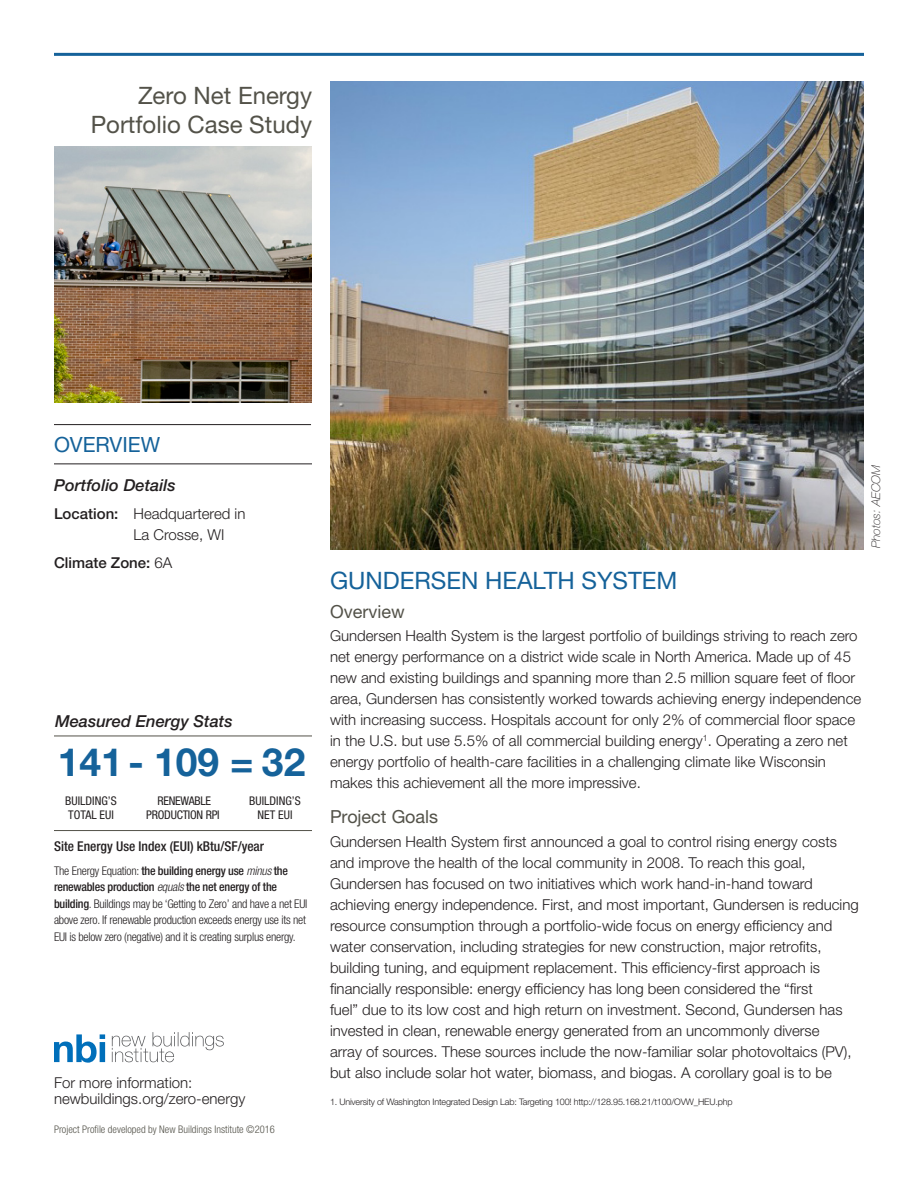
<style>
.page{position:relative;width:918px;height:1188px;background:#fff}
.page>*{position:absolute;margin:0;border:0;box-sizing:border-box;transform-origin:0 0}
.t1{font:700 39px "Helvetica Neue";color:#15629a}
.t2{font:24px/29.4px "Helvetica Neue";color:#535249;text-align:right}
.Page_title{font:24px "Helvetica Neue";color:#15629a}
.t3{font:21px "Helvetica Neue";color:#15629a}
.Subhead_2{font:18px "Helvetica Neue";color:#535249}
.t4{font:italic 500 16.5px "Helvetica Neue";color:#231f20}
.body{font:300 15px/21px "Helvetica Neue";color:#231f20}
.first_word_bold_copy{font:300 15px/21px "Helvetica Neue";color:#231f20}
.first_word_bold_copy-2{font:500 15px "Helvetica Neue";color:#231f20}
.first_word_bold_copy-3{font:500 condensed 13.5px "Helvetica Neue";color:#231f20}
.first_word_bold_copy-4{font:300 condensed 12px/16.5px "Helvetica Neue";letter-spacing:-.02em;color:#231f20}
.t5{font:condensed 12px/14.4px "Helvetica Neue";color:#231f20}
.t6{font:condensed 12px/14.4px "Helvetica Neue";letter-spacing:-.02em;color:#231f20;text-align:center}
.body-2{font:italic 100 12px "Helvetica Neue";color:#231f20}
.t7{font:300 condensed 10.5px "Helvetica Neue";color:#535249}
.body-3{font:300 9px "Helvetica Neue";letter-spacing:-.02em;color:#231f20}
.s1{font-weight:500}
.s2{font-weight:300}
.s3{font-style:italic}
</style>
<div class="page">
<hr style="left:54px;top:424px;width:257px;height:1px;background:#231f20">
<hr style="left:54px;top:464px;width:258px;height:1px;background:#231f20">
<img style="left:330px;top:81px;width:534px;height:468px">
<img style="left:54px;top:147px;width:258px;height:256px">
<hr style="left:54px;top:736px;width:258px;height:1px;background:#535249">
<hr style="left:54px;top:830px;width:258px;height:1px;background:#535249">
<svg style="left:54px;top:1034px;width:51px;height:29px"></svg>
<svg style="left:112px;top:1032px;width:112px;height:30px"></svg>
<hr style="left:54px;top:53px;width:810px;height:3px;background:#15629a">
<p class="t2" style="left:91px;top:80px;width:223px">Zero Net Energy<br>Portfolio Case Study</p>
<p class="t3" style="left:54px;top:432px;width:108px">OVERVIEW</p>
<p class="t4" style="left:54px;top:476px;width:123px">Portfolio Details</p>
<p class="first_word_bold_copy" style="left:134px;top:503px;width:113px;text-indent:-80px"><span class="s1">Location:</span> Headquartered in<br>La Crosse, WI</p>
<p class="first_word_bold_copy-2" style="left:54px;top:554px;width:120px">Climate Zone: <span class="s2">6A</span></p>
<p class="t4" style="left:55px;top:711px;width:179px">Measured Energy Stats</p>
<p class="t1" style="left:58px;top:737px;width:249px">141 - 109 = 32</p>
<p class="t5" style="left:65px;top:793px;width:53px">BUILDING’S<br>TOTAL EUI</p>
<p class="t6" style="left:146px;top:793px;width:75px">RENEWABLE<br>PRODUCTION RPI</p>
<p class="t5" style="left:249px;top:793px;width:53px;text-align:center">BUILDING’S<br>NET EUI</p>
<p class="first_word_bold_copy-3" style="left:54px;top:839px;width:212px">Site Energy Use Index (EUI) kBtu/SF/year</p>
<p class="first_word_bold_copy-4" style="left:54px;top:862px;width:255px">The Energy Equation: <span class="s1">the building energy use</span> <span class="s3">minus</span> <span class="s1">the renewables production</span> <span class="s3">equals</span> <span class="s1">the net energy of the building</span>. Buildings may be ‘Getting to Zero’ and have a net EUI above zero. If renewable production exceeds energy use its net EUI is below zero (negative) and it is creating surplus energy.</p>
<p class="first_word_bold_copy" style="left:54px;top:1074px;width:193px;line-height:16.5px">For more information: newbuildings.org/zero-energy</p>
<p class="t7" style="left:54px;top:1124px;width:222px">Project Profile developed by New Buildings Institute ©2016</p>
<p class="Page_title" style="left:330px;top:566px;width:349px">GUNDERSEN HEALTH SYSTEM</p>
<p class="Subhead_2" style="left:330px;top:600px;width:76px">Overview</p>
<p class="body" style="left:330px;top:625px;width:533px">Gundersen Health System is the largest portfolio of buildings striving to reach zero net energy performance on a district wide scale in North America. Made up of 45 new and existing buildings and spanning more than 2.5 million square feet of floor area, Gundersen has consistently worked towards achieving energy independence with increasing success. Hospitals account for only 2% of commercial floor space in the U.S. but use 5.5% of all commercial building energy<sup>1</sup>. Operating a zero net energy portfolio of health-care facilities in a challenging climate like Wisconsin makes this achievement all the more impressive.</p>
<p class="Subhead_2" style="left:330px;top:806px;width:110px">Project Goals</p>
<p class="body" style="left:330px;top:831px;width:530px">Gundersen Health System first announced a goal to control rising energy costs and improve the health of the local community in 2008. To reach this goal, Gundersen has focused on two initiatives which work hand-in-hand toward achieving energy independence. First, and most important, Gundersen is reducing resource consumption through a portfolio-wide focus on energy efficiency and water conservation, including strategies for new construction, major retrofits, building tuning, and equipment replacement. This efficiency-first approach is financially responsible: energy efficiency has long been considered the “first<br>fuel” due to its low cost and high return on investment. Second, Gundersen has invested in clean, renewable energy generated from an uncommonly diverse<br>array of sources. These sources include the now-familiar solar photovoltaics (PV), but also include solar hot water, biomass, and biogas. A corollary goal is to be</p>
<p class="body-3" style="left:330px;top:1096px;width:404px">1. University of Washington Integrated Design Lab: Targeting 100! http://128.95.168.21/t100/OVW_HEU.php</p>
<p class="body-2" style="left:869px;top:548px;width:84px;rotate:-90deg">Photos: AECOM</p>
</div>
